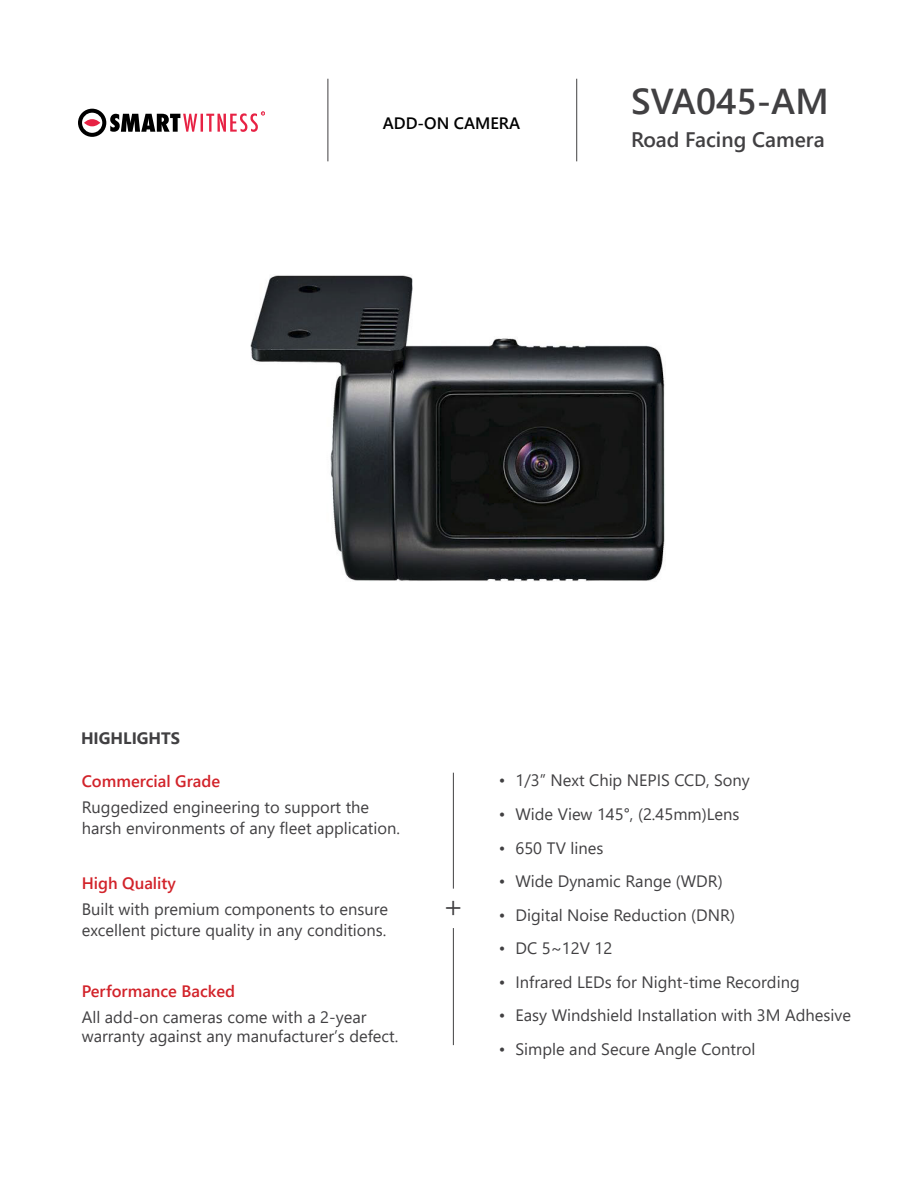
<style>
.page{position:relative;width:918px;height:1188px;background:#fff}
.page>*{position:absolute;margin:0;border:0;box-sizing:border-box;transform-origin:0 0}
.t1{font:600 36px "Segoe UI";color:#414042}
.t2{font:300 31.5px "Segoe UI";color:#414042}
.t3{font:600 21px "Segoe UI";color:#414042}
.t4{font:16.5px/21.6px "Segoe UI";color:#414042}
.t5{font:600 16.5px "Segoe UI";color:#d2232a}
.t6{font:600 16.5px "Segoe UI";color:#000}
.t7{font:700 16.5px "Segoe UI";color:#414042}
.t8{font:500 2.85px "Futura PT";color:#e72244}
</style>
<div class="page">
<hr style="left:453px;top:928px;width:1px;height:117px;background:#414042">
<hr style="left:453px;top:773px;width:1px;height:116px;background:#414042">
<svg style="left:78px;top:109px;width:187px;height:28px"></svg>
<hr style="left:576px;top:79px;width:1px;height:82px;background:#414042">
<hr style="left:328px;top:79px;width:1px;height:82px;background:#414042">
<img style="left:250px;top:275px;width:415px;height:306px">
<p class="t8" style="left:262px;top:112px;width:3px">R</p>
<p class="t6" style="left:383px;top:108px;width:139px">ADD-ON CAMERA</p>
<h1 class="t1" style="left:631px;top:67px;width:199px">SVA045-AM</h1>
<p class="t3" style="left:631px;top:120px;width:195px">Road Facing Camera</p>
<p class="t7" style="left:81px;top:723px;width:101px">HIGHLIGHTS</p>
<p class="t5" style="left:82px;top:765px;width:140px">Commercial Grade</p>
<p class="t4" style="left:82px;top:794px;width:320px">Ruggedized engineering to support the harsh environments of any fleet application.</p>
<p class="t5" style="left:82px;top:867px;width:96px">High Quality</p>
<p class="t4" style="left:82px;top:896px;width:308px">Built with premium components to ensure excellent picture quality in any conditions.</p>
<p class="t5" style="left:82px;top:975px;width:155px">Performance Backed</p>
<p class="t4" style="left:82px;top:1005px;width:318px;line-height:19.8px">All add-on cameras come with a 2-year warranty against any manufacturer’s defect.</p>
<h2 class="t2" style="left:443px;top:876px;width:23px">+</h2>
<p class="t4" style="left:499px;top:768px;width:253px">• 1/3” Next Chip NEPIS CCD, Sony</p>
<p class="t4" style="left:499px;top:802px;width:242px">• Wide View 145°, (2.45mm)Lens</p>
<p class="t4" style="left:499px;top:835px;width:106px">• 650 TV lines</p>
<p class="t4" style="left:499px;top:869px;width:225px">• Wide Dynamic Range (WDR)</p>
<p class="t4" style="left:499px;top:902px;width:238px">• Digital Noise Reduction (DNR)</p>
<p class="t4" style="left:499px;top:936px;width:115px">• DC 5~12V 12</p>
<p class="t4" style="left:499px;top:969px;width:303px">• Infrared LEDs for Night-time Recording</p>
<p class="t4" style="left:499px;top:1003px;width:354px">• Easy Windshield Installation with 3M Adhesive</p>
<p class="t4" style="left:499px;top:1036px;width:258px">• Simple and Secure Angle Control</p>
</div>
